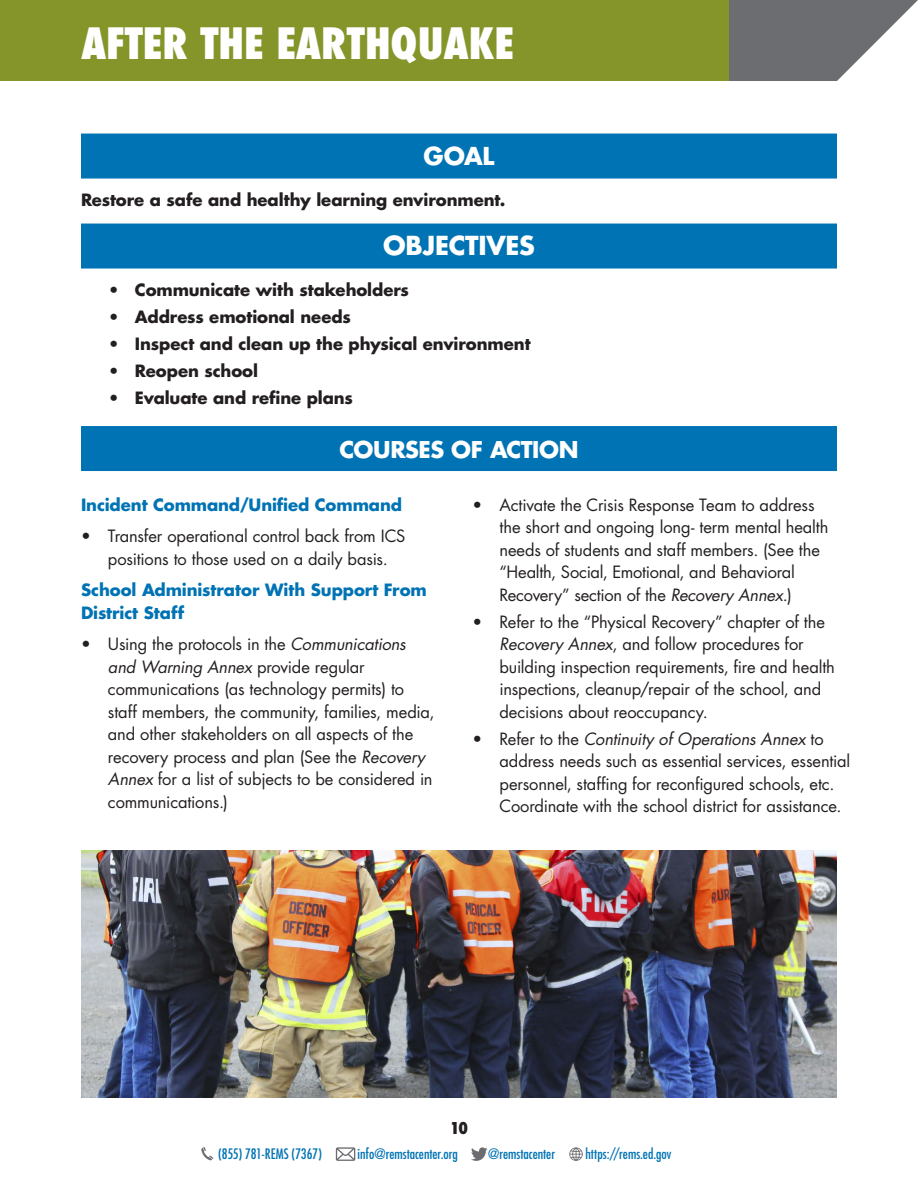
<style>
.page{position:relative;width:918px;height:1188px;background:#fff}
.page>*{position:absolute;margin:0;border:0;box-sizing:border-box;transform-origin:0 0}
.t1{font:800 condensed 42px "Futura";color:#fff}
.t2{font:700 25.5px "Futura Std";letter-spacing:-.01em;color:#fff}
.t3{font:700 24px "Futura Std";color:#fff}
.t4{font:700 22.5px "Futura Std";letter-spacing:-.02em;color:#fff}
.t5{font:800 18px "Futura PT Cond";color:#231f20}
.t6{font:16.5px/22.5px "Futura Std";letter-spacing:-.01em;color:#231f20}
.t7{font:700 16.5px "Futura Std";letter-spacing:-.005em;color:#231f20}
.t8{font:700 16.5px/22.5px "Futura Std";letter-spacing:-.005em;color:#0073b4}
.t9{font:condensed 14.1px "Futura Std";color:#0073b4}
.s1{font-style:italic}
</style>
<div class="page">
<svg style="left:336px;top:1147px;width:19px;height:14px"></svg>
<svg style="left:471px;top:1147px;width:17px;height:14px"></svg>
<svg style="left:569px;top:1147px;width:14px;height:14px"></svg>
<svg style="left:201px;top:1147px;width:12px;height:13px"></svg>
<svg style="left:729px;top:0;width:189px;height:81px"></svg>
<div style="left:0;top:0;width:729px;height:81px;background:#859529"></div>
<div style="left:81px;top:134px;width:756px;height:45px;background:#0073b4"></div>
<div style="left:81px;top:224px;width:756px;height:45px;background:#0073b4"></div>
<div style="left:81px;top:426px;width:756px;height:45px;background:#0073b4"></div>
<img style="left:81px;top:851px;width:756px;height:247px">
<h2 class="t1" style="left:81px;top:14px;width:434px">AFTER THE EARTHQUAKE</h2>
<h3 class="t3" style="left:424px;top:140px;width:72px">GOAL</h3>
<p class="t7" style="left:81px;top:188px;width:421px">Restore a safe and healthy learning environment</p>
<h3 class="t2" style="left:383px;top:229px;width:153px">OBJECTIVES</h3>
<p class="t7" style="left:108px;top:278px;width:303px">• Communicate with stakeholders</p>
<p class="t7" style="left:108px;top:305px;width:244px">• Address emotional needs</p>
<p class="t7" style="left:108px;top:332px;width:424px">• Inspect and clean up the physical environment</p>
<p class="t7" style="left:108px;top:359px;width:152px">• Reopen school</p>
<p class="t7" style="left:108px;top:386px;width:247px">• Evaluate and refine plans</p>
<h3 class="t4" style="left:339px;top:434px;width:241px">COURSES OF ACTION</h3>
<h4 class="t8" style="left:81px;top:493px;width:323px">Incident Command/Unified Command</h4>
<p class="t6" style="left:81px;top:525px;width:326px;text-align:center">• Transfer operational control back from ICS positions to those used on a daily basis.</p>
<h4 class="t8" style="left:81px;top:579px;width:347px">School Administrator With Support From<br>District Staff</h4>
<p class="t6" style="left:108px;top:633px;width:328px;text-indent:-27px">• Using the protocols in the <span class="s1">Communications and Warning Annex</span> provide regular communications (as technology permits) to staff members, the community, families, media, and other stakeholders on all aspects of the recovery process and plan (See the <span class="s1">Recovery Annex</span> for a list of subjects to be considered in communications.)</p>
<p class="t6" style="left:499px;top:494px;width:331px;text-indent:-27px">• Activate the Crisis Response Team to address the short and ongoing long- term mental health needs of students and staff members. (See the “Health, Social, Emotional, and Behavioral Recovery” section of the <span class="s1">Recovery Annex</span>.)</p>
<p class="t6" style="left:499px;top:611px;width:337px;text-indent:-27px">• Refer to the “Physical Recovery” chapter of the <span class="s1">Recovery Annex</span>, and follow procedures for building inspection requirements, fire and health inspections, cleanup/repair of the school, and decisions about reoccupancy.</p>
<p class="t6" style="left:499px;top:728px;width:352px;text-indent:-27px">• Refer to the <span class="s1">Continuity of Operations Annex</span> to address needs such as essential services, essential personnel, staffing for reconfigured schools, etc.<br>Coordinate with the school district for assistance.</p>
<p class="t5" style="left:450px;top:1118px;width:20px">10</p>
<p class="t9" style="left:218px;top:1146px;width:105px">(855) 781-REMS (7367)</p>
<p class="t9" style="left:358px;top:1146px;width:102px">info@remstacenter.org</p>
<p class="t9" style="left:488px;top:1146px;width:69px">@remstacenter</p>
<p class="t9" style="left:585px;top:1146px;width:88px">https://rems.ed.gov</p>
</div>
